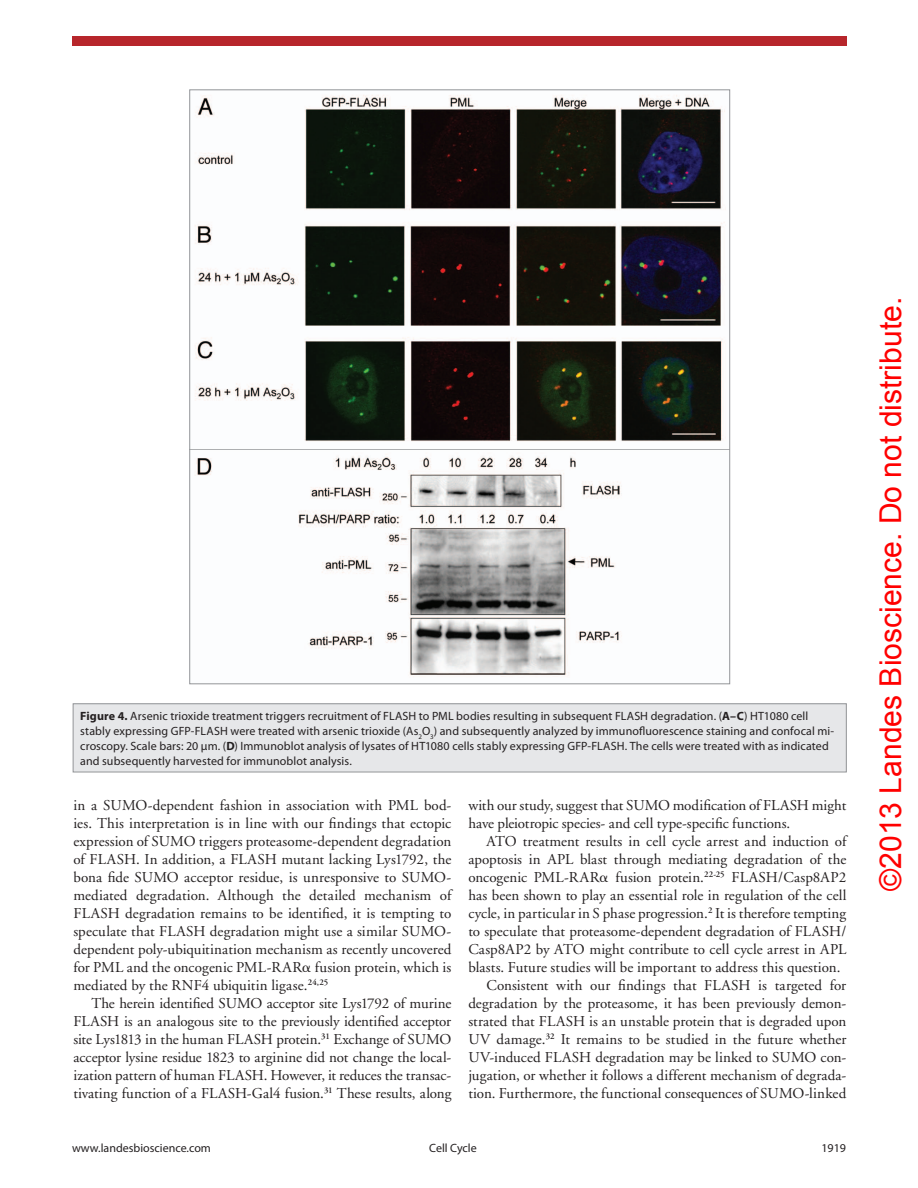
<style>
.page{position:relative;width:918px;height:1188px;background:#fff}
.page>*{position:absolute;margin:0;border:0;box-sizing:border-box;transform-origin:0 0}
.t1{font:30.15px "Arial";color:#f00}
.t2{font:15px/18px "Adobe Garamond";letter-spacing:.005em;color:#231f20;text-align:justify}
.t3{font:12px/15px "Myriad Pro";letter-spacing:.005em;color:#231f20}
.s1{font-weight:700}
.s2{font-family:"Universal Std Greekw Math Pi"}
</style>
<div class="page">
<div style="left:72px;top:36px;width:774px;height:10px;background:#b7262b"></div>
<img style="left:191px;top:95px;width:537px;height:582px">
<div style="left:73px;top:704px;width:773px;height:68px;background:#e6e7e9"></div>
<div style="left:73px;top:703px;width:774px;height:69px;border:1px solid #939598"></div>
<p class="t3" style="left:80px;top:708px;width:319px"><span class="s1">Figure 4.</span> Arsenic trioxide treatment triggers recruitment of FLASH</p>
<p class="t3" style="left:419px;top:708px;width:212px">to PML bodies resulting in subsequent FLASH</p>
<p class="t3" style="left:651px;top:708px;width:159px">degradation. (<span class="s1">A–C</span>) HT1080 cell</p>
<p class="t3" style="left:80px;top:723px;width:130px">stably expressing GFP-FLASH</p>
<p class="t3" style="left:80px;top:723px;width:756px;text-indent:150px">were treated with arsenic trioxide (As<sub>2</sub>O<sub>3</sub>) and subsequently analyzed by immunofluorescence staining and confocal mi&shy;croscopy. Scale bars: 20 µm. (<span class="s1">D</span>) Immunoblot analysis of lysates of HT1080 cells stably expressing GFP-FLASH</p>
<p class="t3" style="left:625px;top:738px;width:205px">. The cells were treated with as indicated</p>
<p class="t3" style="left:80px;top:753px;width:273px">and subsequently harvested for immunoblot analysis.</p>
<p class="t2" style="left:73px;top:797px;width:379px">in a SUMO-dependent fashion in association with PML bod&shy;ies. This interpretation is in line with our findings that ectopic expression of SUMO triggers proteasome-dependent degradation of FLASH. In addition, a FLASH mutant lacking Lys1792, the bona fide SUMO acceptor residue, is unresponsive to SUMO&shy;mediated degradation. Although the detailed mechanism of FLASH degradation remains to be identified, it is tempting to speculate that FLASH degradation might use a similar SUMO&shy;dependent poly-ubiquitination mechanism as recently uncovered for PML and the oncogenic PML-RAR<span class="s2">α</span> fusion protein, which is mediated by the RNF4 ubiquitin ligase.<sup>24,25</sup></p>
<p class="t2" style="left:73px;top:995px;width:380px;text-indent:18px">The herein identified SUMO acceptor site Lys1792 of murine FLASH is an analogous site to the previously identified acceptor site Lys1813 in the human FLASH protein.<sup>31</sup> Exchange of SUMO acceptor lysine residue 1823 to arginine did not change the local&shy;ization pattern of human FLASH. However, it reduces the transac&shy;tivating function of a FLASH-Gal4 fusion.<sup>31</sup> These results, along</p>
<p class="t2" style="left:468px;top:797px;width:379px">with our study, suggest that SUMO modification of FLASH might have pleiotropic species- and cell type-specific functions.</p>
<p class="t2" style="left:486px;top:833px;width:361px">ATO treatment results in cell cycle arrest and induction of</p>
<p class="t2" style="left:468px;top:851px;width:379px">apoptosis in APL blast through mediating degradation of the</p>
<p class="t2" style="left:468px;top:869px;width:380px">oncogenic PML-RAR<span class="s2">α</span> fusion protein.<sup>22-25</sup> FLASH/Casp8AP2</p>
<p class="t2" style="left:468px;top:887px;width:380px">has been shown to play an essential role in regulation of the cell</p>
<p class="t2" style="left:468px;top:905px;width:379px">cycle, in particular in S phase progression.<sup>2</sup> It is therefore tempting</p>
<p class="t2" style="left:468px;top:923px;width:379px">to speculate that proteasome-dependent degradation of FLASH/</p>
<p class="t2" style="left:468px;top:941px;width:380px">Casp8AP2 by ATO might contribute to cell cycle arrest in APL</p>
<p class="t2" style="left:468px;top:959px;width:374px">blasts. Future studies will be important to address this question.</p>
<p class="t2" style="left:486px;top:977px;width:361px">Consistent with our findings that FLASH is targeted for</p>
<p class="t2" style="left:468px;top:995px;width:379px">degradation by the proteasome, it has been previously demon-</p>
<p class="t2" style="left:468px;top:1013px;width:379px">strated that FLASH is an unstable protein that is degraded upon</p>
<p class="t2" style="left:468px;top:1031px;width:379px">UV damage.<sup>32</sup> It remains to be studied in the future whether</p>
<p class="t2" style="left:468px;top:1049px;width:379px">UV-induced FLASH degradation may be linked to SUMO con-</p>
<p class="t2" style="left:468px;top:1067px;width:379px">jugation, or whether it follows a different mechanism of degrada-</p>
<p class="t2" style="left:468px;top:1085px;width:379px">tion. Furthermore, the functional consequences of SUMO-linked</p>
<p class="t3" style="left:72px;top:1140px;width:140px">www.landesbioscience.com</p>
<p class="t3" style="left:429px;top:1140px;width:49px">Cell Cycle</p>
<p class="t3" style="left:821px;top:1140px;width:26px">1919</p>
<h1 class="t1" style="left:871px;top:891px;width:595px;rotate:-90deg">©2013 Landes Bioscience. Do not distribute.</h1>
</div>
